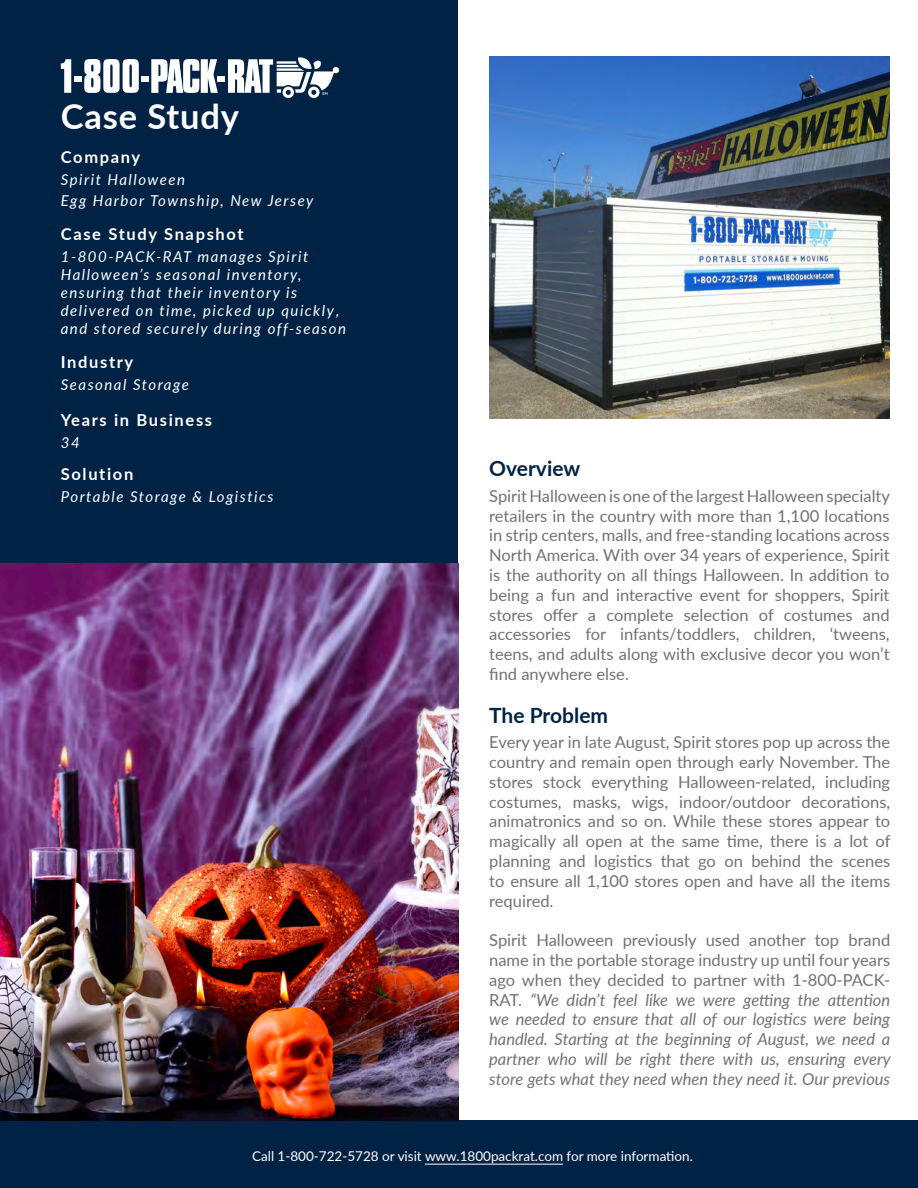
<style>
.page{position:relative;width:918px;height:1188px;background:#fff}
.page>*{position:absolute;margin:0;border:0;box-sizing:border-box;transform-origin:0 0}
.t1{font:700 34.5px "Lato";letter-spacing:.025em;color:#fff}
.t2{font:700 21px "Lato";color:#024}
.t3{font:16.5px/19.8px "Lato";color:#707170;text-align:justify}
.t4{font:italic 16.5px/19.8px "Lato";color:#707170;text-align:justify}
.t5{font:700 16.5px "Lato";letter-spacing:.1em;color:#fff}
.t6{font:italic 15px/18px "Lato";letter-spacing:.1em;color:#fff}
.t7{font:13.5px "Lato";color:#fff}
.s1{font-style:inherit}
.s2{font-style:normal}
</style>
<div class="page">
<div style="left:0;top:1120px;width:918px;height:68px;background:#024"></div>
<div style="left:1px;top:0;width:457px;height:563px;background:#024"></div>
<svg style="left:61px;top:59px;width:10px;height:34px"></svg>
<div style="left:74px;top:76px;width:8px;height:5px;background:#fff"></div>
<div style="left:141px;top:76px;width:8px;height:5px;background:#fff"></div>
<svg style="left:84px;top:59px;width:55px;height:34px"></svg>
<svg style="left:151px;top:57px;width:188px;height:41px"></svg>
<img style="left:489px;top:57px;width:401px;height:361px">
<img style="left:0;top:563px;width:458px;height:557px">
<hr style="left:425px;top:1164px;width:138px;height:1px;background:#fff">
<h1 class="t1" style="left:61px;top:91px;width:180px">Case Study</h1>
<h2 class="t5" style="left:61px;top:145px;width:81px">Company</h2>
<h2 class="t6" style="left:61px;top:168px;width:254px;line-height:20.9px">Spirit Halloween<br>Egg Harbor Township, New Jersey</h2>
<h2 class="t5" style="left:61px;top:222px;width:184px">Case Study Snapshot</h2>
<h2 class="t6" style="left:61px;top:246px;width:287px">1-800-PACK-RAT manages Spirit Halloween’s seasonal inventory, ensuring that their inventory is delivered on time, picked up quickly<span class="s1">, </span>and stored securely during off-season</h2>
<h2 class="t5" style="left:61px;top:350px;width:74px">Industry</h2>
<h2 class="t6" style="left:61px;top:374px;width:130px">Seasonal Storage</h2>
<h2 class="t5" style="left:61px;top:408px;width:153px">Years in Business</h2>
<h2 class="t6" style="left:61px;top:433px;width:20px">34</h2>
<h2 class="t5" style="left:61px;top:462px;width:74px">Solution</h2>
<h2 class="t6" style="left:61px;top:487px;width:214px">Portable Storage &amp; Logistics</h2>
<p class="t2" style="left:489px;top:453px;width:93px">Overview</p>
<p class="t3" style="left:489px;top:485px;width:402px">Spirit Halloween is one of the largest Halloween specialty retailers in the country with more than 1,100 locations in strip centers, malls, and free-standing locations across North America. With over 34 years of experience, Spirit is the authority on all things Halloween. In addition to being a fun and interactive event for shoppers, Spirit stores offer a complete selection of costumes and accessories for infants/toddlers, children, ‘tweens, teens, and adults along with exclusive decor you won’t find anywhere else.</p>
<p class="t2" style="left:489px;top:700px;width:120px">The Problem</p>
<p class="t3" style="left:489px;top:732px;width:403px">Every year in late August, Spirit stores pop up across the country and remain open through early November. The stores stock everything Halloween-related, including costumes, masks, wigs, indoor/outdoor decorations, animatronics and so on. While these stores appear to magically all open at the same time, there is a lot of planning and logistics that go on behind the scenes to ensure all 1,100 stores open and have all the items required.</p>
<p class="t4" style="left:489px;top:930px;width:403px"><span class="s2">Spirit Halloween previously used another top brand name in the portable storage industry up until four years ago when they decided to partner with 1-800-PACK-RAT.</span> “We didn’t feel like we were getting the attention we needed to ensure that all of our logistics were being handled. Starting at the beginning of August, we need a partner who will be right there with us, ensuring every store gets what they need when they need it. Our previous</p>
<p class="t7" style="left:252px;top:1146px;width:442px">Call 1-800-722-5728 or visit www.1800packrat.com for more information.</p>
</div>
